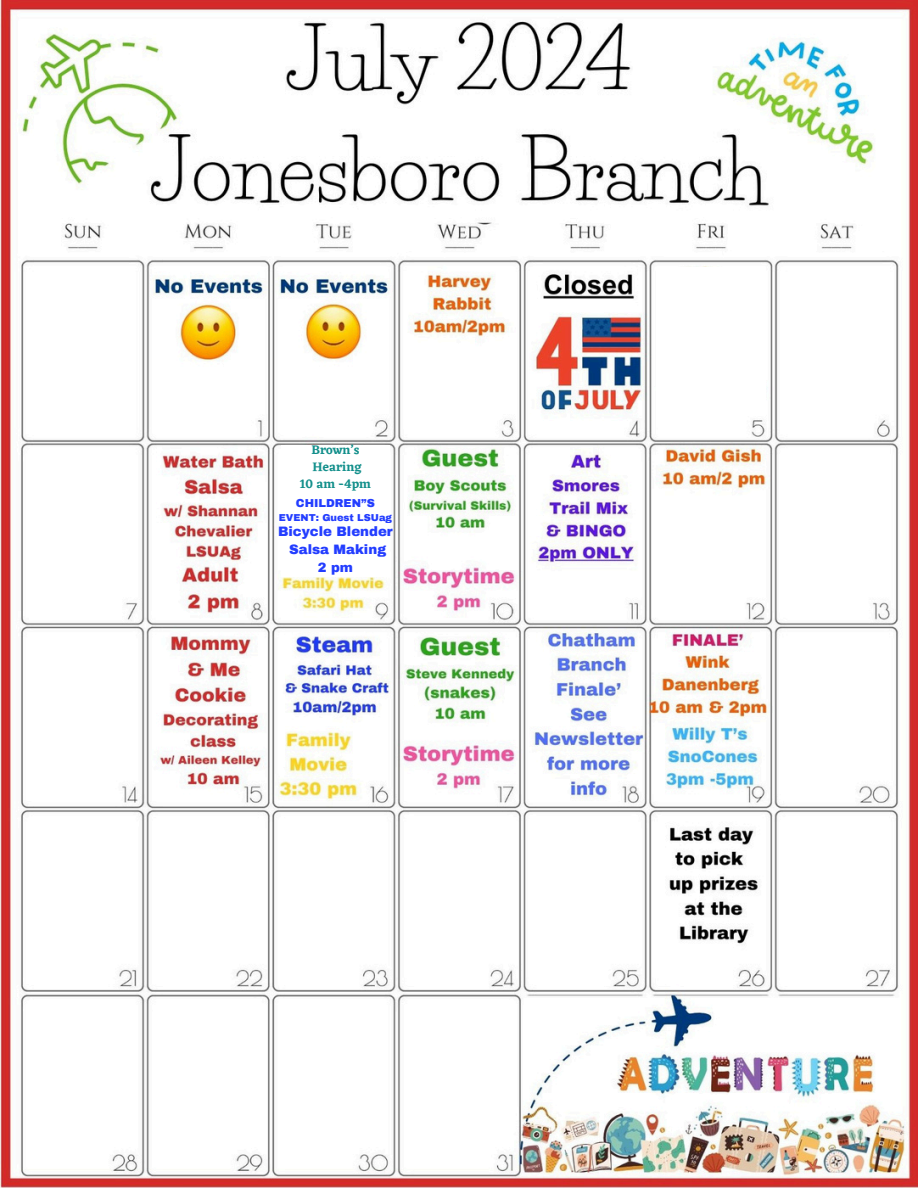
<style>
.page{position:relative;width:918px;height:1188px;background:#fff}
.page>*{position:absolute;margin:0;border:0;box-sizing:border-box;transform-origin:0 0}
.t1{font:900 13.35px "Archivo";color:#233dff}
.t2{font:900 13.2px "Archivo";color:#233dff}
.t3{font:600 12.9px/17.1px "Eczar";color:#128f8b;text-align:center}
.t4{font:900 11.25px "Archivo";color:#233dff}
.t5{font:900 9.75px "Archivo";color:#233dff}
</style>
<div class="page">
<img style="left:0;top:0;width:918px;height:1188px">
<div style="left:281px;top:445px;width:109px;height:132px;background:#fff"></div>
<div style="left:657px;top:267px;width:109px;height:149px;background:#fff"></div>
<h1 class="t3" style="left:300px;top:441px;width:73px">Brown’s<br>Hearing<br>10 am -4pm</h1>
<p class="t4" style="left:296px;top:497px;width:81px">CHILDREN”S</p>
<p class="t5" style="left:279px;top:512px;width:115px">EVENT: Guest LSUag</p>
<p class="t1" style="left:278px;top:525px;width:116px">Bicycle Blender</p>
<p class="t1" style="left:289px;top:543px;width:99px">Salsa Making</p>
<p class="t2" style="left:318px;top:561px;width:37px">2 pm</p>
</div>
